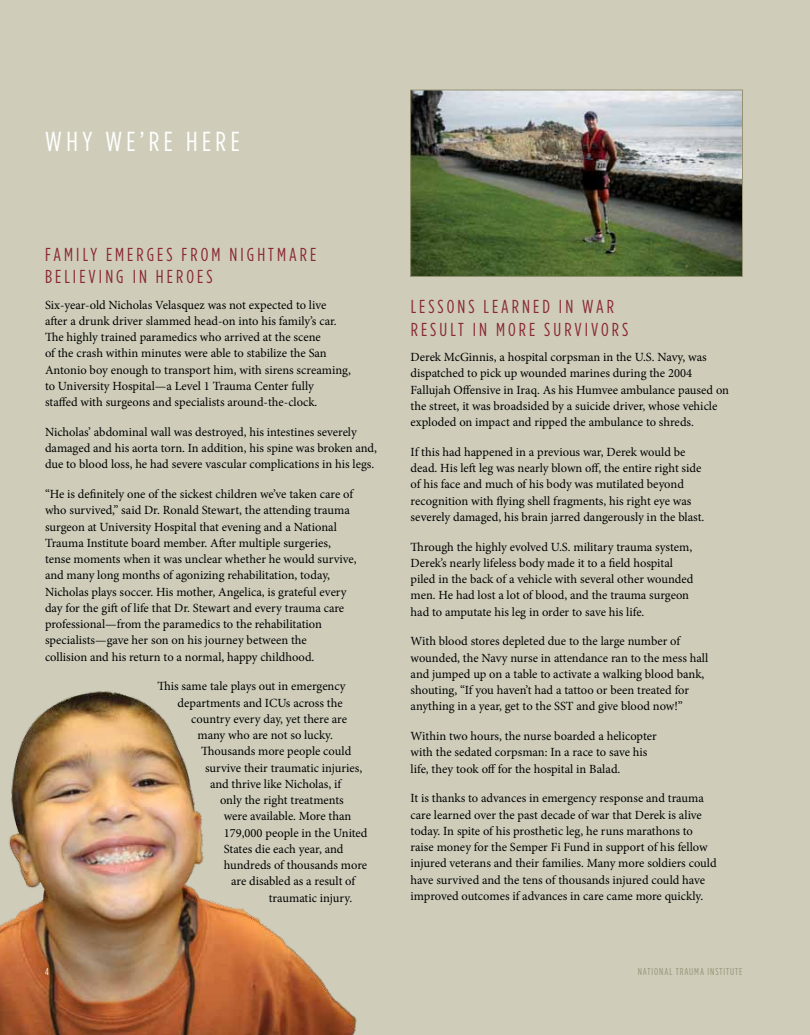
<style>
.page{position:relative;width:810px;height:1035px;background:#cfcdba}
.page>*{position:absolute;margin:0;border:0;box-sizing:border-box;transform-origin:0 0}
.t1{font:27.5px "Gotham Condensed";letter-spacing:.165em;color:#fff}
.t2{font:18.75px "Gotham Condensed";letter-spacing:.165em;color:#8a2934}
.t3{font:12.5px/16.2px "Minion Pro";letter-spacing:-.005em;color:#000}
.t4{font:10px "Gotham Condensed";letter-spacing:.095em;color:#959374}
.t5{font:10px "Gotham Condensed";color:#fff}
</style>
<div class="page">
<img style="left:0;top:691px;width:357px;height:344px">
<img style="left:412px;top:92px;width:329px;height:183px">
<div style="left:410px;top:90px;width:333px;height:187px;border:1px solid #959374"></div>
<h1 class="t1" style="left:45px;top:127px;width:196px">WHY WE’RE HERE</h1>
<h2 class="t2" style="left:45px;top:244px;width:10px">FAMILY</h2>
<h2 class="t2" style="left:106px;top:244px;width:11px">EMER</h2>
<h2 class="t2" style="left:147px;top:244px;width:46px">GES FROM</h2>
<h2 class="t2" style="left:230px;top:244px;width:39px">NIGHTMARE</h2>
<h2 class="t2" style="left:45px;top:267px;width:9px">BELIE</h2>
<h2 class="t2" style="left:89px;top:267px;width:78px">VING IN HEROES</h2>
<p class="t3" style="left:45px;top:296px;width:307px">Six-year-old Nicholas Velasquez was not expected to live after a drunk driver slammed head-on into his family’s car.<br>The highly trained paramedics who arrived at the scene<br>of the crash within minutes were able to stabilize the San Antonio boy enough to transport him, with sirens screaming, to University Hospital—a Level 1 Trauma Center fully<br>staffed with surgeons and specialists around-the-clock.</p>
<p class="t3" style="left:45px;top:424px;width:333px">Nicholas’ abdominal wall was destroyed, his intestines severely damaged and his aorta torn. In addition, his spine was broken and, due to blood loss, he had severe vascular complications in his legs.</p>
<p class="t3" style="left:45px;top:486px;width:313px">“He is definitely one of the sickest children we’ve taken care of who survived,” said Dr. Ronald Stewart, the attending trauma surgeon at University Hospital that evening and a National Trauma Institute board member. After multiple surgeries, tense moments when it was unclear whether he would survive, and many long months of agonizing rehabilitation, today, Nicholas plays soccer. His mother, Angelica, is grateful every day for the gift of life that Dr. Stewart and every trauma care professional—from the paramedics to the rehabilitation specialists—gave her son on his journey between the<br>collision and his return to a normal, happy childhood.</p>
<p class="t3" style="left:158px;top:678px;width:190px">This same tale plays out in emergency</p>
<p class="t3" style="left:178px;top:694px;width:167px">departments and ICUs across the</p>
<p class="t3" style="left:191px;top:711px;width:157px">country every day, yet there are</p>
<p class="t3" style="left:198px;top:727px;width:137px">many who are not so lucky.</p>
<p class="t3" style="left:201px;top:743px;width:152px">Thousands more people could</p>
<p class="t3" style="left:205px;top:759px;width:159px">survive their traumatic injuries,</p>
<p class="t3" style="left:210px;top:776px;width:133px">and thrive like Nicholas, if</p>
<p class="t3" style="left:220px;top:792px;width:125px">only the right treatments</p>
<p class="t3" style="left:224px;top:808px;width:129px">were available. More than</p>
<p class="t3" style="left:224px;top:824px;width:145px">179,000 people in the United</p>
<p class="t3" style="left:224px;top:841px;width:121px">States die each year, and</p>
<p class="t3" style="left:224px;top:857px;width:145px">hundreds of thousands more</p>
<p class="t3" style="left:231px;top:873px;width:126px">are disabled as a result of</p>
<p class="t3" style="left:269px;top:889px;width:85px">traumatic injury.</p>
<h2 class="t2" style="left:411px;top:297px;width:10px">LESSO</h2>
<h2 class="t2" style="left:457px;top:297px;width:36px">NS LEAR</h2>
<h2 class="t2" style="left:522px;top:297px;width:72px">NED INWAR</h2>
<h2 class="t2" style="left:411px;top:319px;width:10px">RESULT</h2>
<h2 class="t2" style="left:473px;top:319px;width:34px">INMORE</h2>
<h2 class="t2" style="left:544px;top:319px;width:67px">SURVIVORS</h2>
<p class="t3" style="left:411px;top:349px;width:320px">Derek McGinnis, a hospital corpsman in the U.S. Navy, was dispatched to pick up wounded marines during the 2004<br>Fallujah Offensive in Iraq. As his Humvee ambulance paused on the street, it was broadsided by a suicide driver, whose vehicle exploded on impact and ripped the ambulance to shreds.</p>
<p class="t3" style="left:411px;top:444px;width:295px">If this had happened in a previous war, Derek would be dead. His left leg was nearly blown off, the entire right side of his face and much of his body was mutilated beyond recognition with flying shell fragments, his right eye was severely damaged, his brain jarred dangerously in the blast.</p>
<p class="t3" style="left:411px;top:539px;width:284px">Through the highly evolved U.S. military trauma system, Derek’s nearly lifeless body made it to a field hospital piled in the back of a vehicle with several other wounded men. He had lost a lot of blood, and the trauma surgeon had to amputate his leg in order to save his life.</p>
<p class="t3" style="left:411px;top:633px;width:299px">With blood stores depleted due to the large number of wounded, the Navy nurse in attendance ran to the mess hall and jumped up on a table to activate a walking blood bank, shouting, “If you haven’t had a tattoo or been treated for anything in a year, get to the SST and give blood now!”</p>
<p class="t3" style="left:411px;top:728px;width:248px">Within two hours, the nurse boarded a helicopter with the sedated corpsman: In a race to save his life, they took off for the hospital in Balad.</p>
<p class="t3" style="left:411px;top:790px;width:308px">It is thanks to advances in emergency response and trauma care learned over the past decade of war that Derek is alive today. In spite of his prosthetic leg, he runs marathons to raise money for the Semper Fi Fund in support of his fellow injured veterans and their families. Many more soldiers could have survived and the tens of thousands injured could have improved outcomes if advances in care came more quickly.</p>
<p class="t5" style="left:45px;top:967px;width:5px">4</p>
<p class="t4" style="left:638px;top:967px;width:106px">NATIONAL TRAUMA INSTITUTE</p>
</div>
